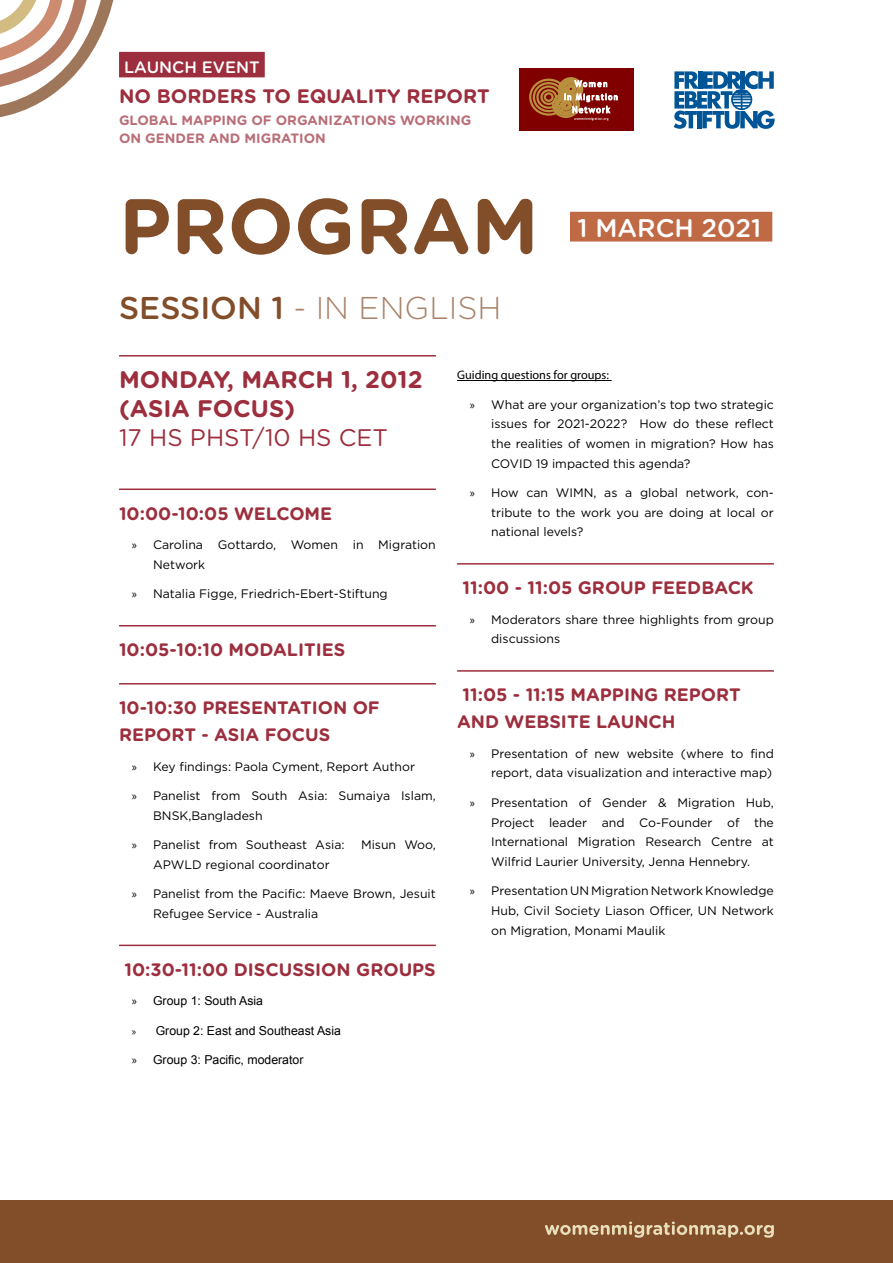
<style>
.page{position:relative;width:893px;height:1263px;background:#fff}
.page>*{position:absolute;margin:0;border:0;box-sizing:border-box;transform-origin:0 0}
.t1{font:700 78px "Gotham Rounded";color:#824d29}
.t2{font:300 31.5px "Gotham Rounded";color:#a88269}
.t3{font:500 25.5px "Gotham Rounded";color:#fff}
.t4{font:700 24px/28.8px "Gotham Rounded";color:#9c2e3d}
.t5{font:24px "Gotham Rounded";color:#9c2e3d}
.t6{font:700 19.5px "Gotham Rounded";color:#9c2e3d}
.t7{font:700 18px/27px "Gotham Rounded";color:#9c2e3d}
.t8{font:500 16.5px "Gotham Rounded";color:#fff}
.t9{font:700 13.5px/18px "Gotham Rounded";color:#b96d77}
.t10{font:12.3px/19.6px "Gotham";color:#000}
.t11{font:12.3px "Arial";color:#000}
.t12{font:12.3px "Myriad Pro";color:#000}
.s1{font-weight:500;color:#824d29}
.s2{font-family:"Myriad Pro"}
.s3{font-family:"Myriad Pro";font-size:10.5px}
</style>
<div class="page">
<svg style="left:0;top:0;width:120px;height:117px"></svg>
<div style="left:0;top:1200px;width:893px;height:63px;background:#824d29"></div>
<svg style="left:545px;top:1221px;width:229px;height:17px"></svg>
<svg style="left:674px;top:71px;width:101px;height:58px"></svg>
<div style="left:520px;top:69px;width:114px;height:62px;background:#800000"></div>
<svg style="left:529px;top:77px;width:89px;height:44px"></svg>
<hr style="left:119px;top:355px;width:317px;height:1px;background:#9c2e3d">
<hr style="left:119px;top:488px;width:317px;height:2px;background:#9c2e3d">
<hr style="left:119px;top:625px;width:317px;height:1px;background:#9c2e3d">
<hr style="left:119px;top:683px;width:317px;height:1px;background:#9c2e3d">
<hr style="left:119px;top:944px;width:317px;height:2px;background:#9c2e3d">
<hr style="left:457px;top:380px;width:155px;height:1px;background:#000">
<hr style="left:457px;top:563px;width:317px;height:2px;background:#9c2e3d">
<hr style="left:457px;top:670px;width:317px;height:2px;background:#9c2e3d">
<div style="left:119px;top:52px;width:146px;height:25px;background:#9c2e3d"></div>
<div style="left:570px;top:212px;width:202px;height:30px;background:#bf6945"></div>
<h3 class="t8" style="left:124px;top:56px;width:137px">LAUNCH EVENT</h3>
<h3 class="t6" style="left:119px;top:81px;width:372px">NO BORDERS TO EQUALITY REPORT</h3>
<p class="t9" style="left:119px;top:110px;width:354px">GLOBAL MAPPING OF ORGANIZATIONS WORKING<br>ON GENDER AND MIGRATION</p>
<h1 class="t1" style="left:119px;top:169px;width:421px">PROGRAM</h1>
<h2 class="t2" style="left:119px;top:287px;width:384px"><span class="s1">SESSION 1</span> - IN ENGLISH</h2>
<h3 class="t3" style="left:578px;top:210px;width:185px">1 MARCH 2021</h3>
<h3 class="t4" style="left:119px;top:364px;width:305px">MONDAY, MARCH 1, 2012 (ASIA FOCUS)</h3>
<h3 class="t5" style="left:119px;top:421px;width:271px">17 HS PHST/10 HS CET</h3>
<h3 class="t7" style="left:119px;top:499px;width:215px">10:00-10:05 WELCOME</h3>
<p class="t10" style="left:153px;top:535px;width:284px;text-indent:-21px"><span class="s2">»</span> Carolina Gottardo, Women in Migration<br>Network</p>
<p class="t10" style="left:132px;top:584px;width:257px"><span class="s2">»</span> Natalia Figge, Friedrich-Ebert-Stiftung</p>
<h3 class="t7" style="left:119px;top:636px;width:228px">10:05-10:10 MODALITIES</h3>
<h3 class="t7" style="left:119px;top:694px;width:262px">10-10:30 PRESENTATION OF<br>REPORT - ASIA FOCUS</h3>
<p class="t10" style="left:132px;top:756px;width:285px"><span class="s2">»</span> Key findings: Paola Cyment, Report Author</p>
<p class="t10" style="left:153px;top:786px;width:284px;text-indent:-21px"><span class="s2">»</span> Panelist from South Asia: Sumaiya Islam,<br>BNSK,Bangladesh</p>
<p class="t10" style="left:132px;top:835px;width:214px"><span class="s2">»</span> Panelist from Southeast Asia:</p>
<p class="t10" style="left:361px;top:835px;width:76px">Misun Woo,</p>
<p class="t10" style="left:153px;top:854px;width:178px">APWLD regional coordinator</p>
<p class="t10" style="left:153px;top:884px;width:284px;text-indent:-21px"><span class="s2">»</span> Panelist from the Pacific: Maeve Brown, Jesuit<br>Refugee Service - Australia</p>
<h3 class="t7" style="left:124px;top:955px;width:313px">10:30-11:00 DISCUSSION GROUPS</h3>
<p class="t11" style="left:132px;top:993px;width:133px"><span class="s2">»</span> Group 1: South Asia</p>
<p class="t11" style="left:132px;top:1022px;width:211px"><span class="s3">»</span> Group 2: East and Southeast Asia</p>
<p class="t11" style="left:132px;top:1052px;width:173px"><span class="s2">»</span> Group 3: Pacific, moderator</p>
<p class="t12" style="left:457px;top:368px;width:153px">Guiding questions for groups:</p>
<p class="t10" style="left:491px;top:394px;width:284px;text-align:justify;text-indent:-21px"><span class="s2">»</span> What are your organization’s top two strategic issues for 2021-2022? How do these reflect the realities of women in migration? How has COVID 19 impacted this agenda?</p>
<p class="t10" style="left:491px;top:483px;width:284px;text-align:justify;text-indent:-21px"><span class="s2">»</span> How can WIMN, as a global network, con&shy;tribute to the work you are doing at local or national levels?</p>
<h3 class="t7" style="left:462px;top:574px;width:293px">11:00 - 11:05 GROUP FEEDBACK</h3>
<p class="t10" style="left:491px;top:609px;width:284px;text-indent:-21px"><span class="s2">»</span> Moderators share three highlights from group discussions</p>
<h3 class="t7" style="left:457px;top:681px;width:285px;text-indent:5px">11:05 - 11:15 MAPPING REPORT<br>AND WEBSITE LAUNCH</h3>
<p class="t10" style="left:470px;top:743px;width:306px;text-align:right"><span class="s2">»</span> Presentation of new website (where to find report, data visualization and interactive map)</p>
<p class="t10" style="left:491px;top:792px;width:284px;text-align:justify;text-indent:-21px"><span class="s2">»</span> Presentation of Gender &amp; Migration Hub, Project leader and Co-Founder of the International Migration Research Centre at Wilfrid Laurier University, Jenna Hennebry.</p>
<p class="t10" style="left:491px;top:881px;width:284px;text-align:justify;text-indent:-21px"><span class="s2">»</span> Presentation UN Migration Network Knowledge Hub, Civil Society Liason Officer, UN Network on Migration, Monami Maulik</p>
</div>
